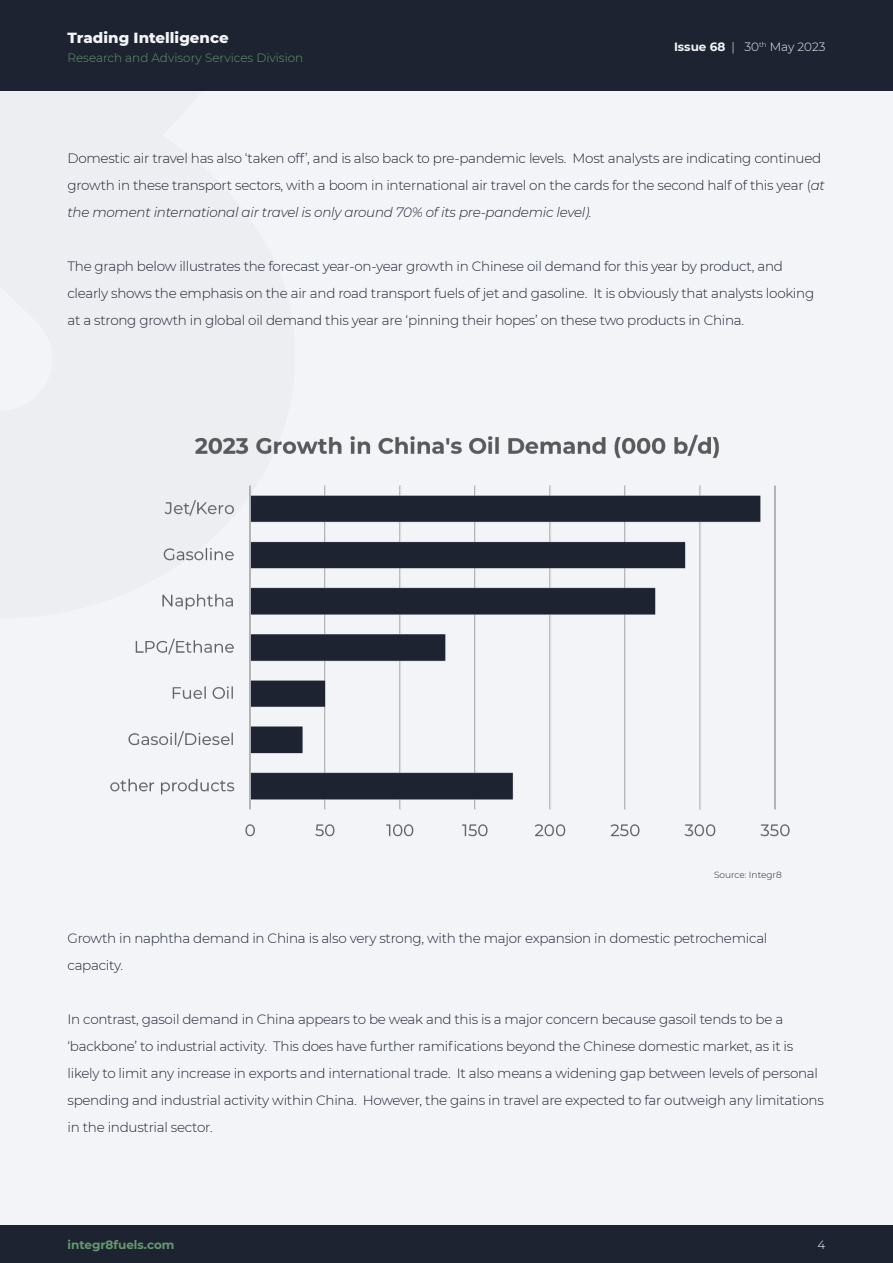
<style>
.page{position:relative;width:893px;height:1263px;background:#fff}
.page>*{position:absolute;margin:0;border:0;box-sizing:border-box;transform-origin:0 0}
.t1{font:800 15px "Montserrat";color:#f3f4f8}
.t2{font:300 13.5px/27px "Montserrat";letter-spacing:-.02em;color:#1d2330}
.t3{font:300 12px "Montserrat";color:#649a6f}
.t4{font:300 12px "Montserrat";color:#f3f4f8}
.t5{font:700 12px "Montserrat";color:#649a6f}
.t6{font:300 12px "Montserrat";color:#fff}
.t7{font:300 9px "Montserrat";color:#1d2330}
.s1{font-weight:700}
.s2{font-style:italic}
</style>
<div class="page">
<div style="left:0;top:0;width:893px;height:1225px;background:#f3f4f8"></div>
<div style="left:0;top:0;width:893px;height:90px;background:#1d2330"></div>
<div style="left:0;top:1225px;width:893px;height:38px;background:#1d2330"></div>
<img style="left:110px;top:434px;width:680px;height:403px">
<p class="t1" style="left:68px;top:26px;width:163px">Trading Intelligence</p>
<p class="t3" style="left:68px;top:50px;width:237px">Research and Advisory Services Division</p>
<p class="t4" style="left:674px;top:38px;width:153px"><span class="s1">Issue 68</span> | 30<sup>th</sup> May 2023</p>
<p class="t2" style="left:68px;top:144px;width:759px">Domestic air travel has also ‘taken off’, and is also back to pre-pandemic levels. Most analysts are indicating continued growth in these transport sectors, with a boom in international air travel on the cards for the second half of this year (<span class="s2">at the moment international air travel is only around 70% of its pre-pandemic level).</span></p>
<p class="t2" style="left:68px;top:252px;width:748px">The graph below illustrates the forecast year-on-year growth in Chinese oil demand for this year by product, and clearly shows the emphasis on the air and road transport fuels of jet and gasoline. It is obviously that analysts looking at a strong growth in global oil demand this year are ‘pinning their hopes’ on these two products in China.</p>
<p class="t7" style="left:714px;top:869px;width:69px">Source: Integr8</p>
<p class="t2" style="left:68px;top:924px;width:701px">Growth in naphtha demand in China is also very strong, with the major expansion in domestic petrochemical capacity.</p>
<p class="t2" style="left:68px;top:1005px;width:758px">In contrast, gasoil demand in China appears to be weak and this is a major concern because gasoil tends to be a ‘backbone’ to industrial activity. This does have further ramifications beyond the Chinese domestic market, as it is likely to limit any increase in exports and international trade. It also means a widening gap between levels of personal spending and industrial activity within China. However, the gains in travel are expected to far outweigh any limitations in the industrial sector.</p>
<p class="t5" style="left:68px;top:1236px;width:108px">integr8fuels.com</p>
<p class="t6" style="left:818px;top:1236px;width:9px">4</p>
</div>
